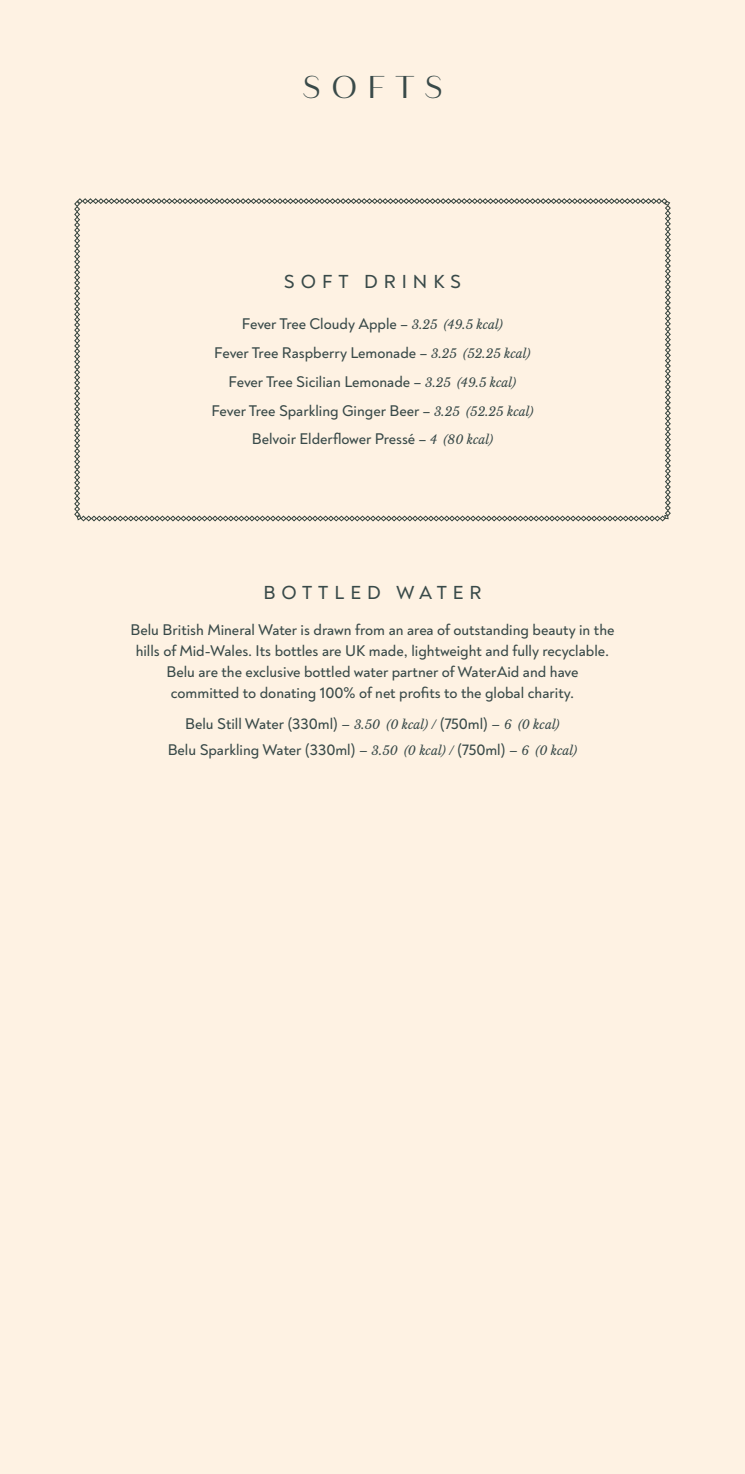
<style>
.page{position:relative;width:745px;height:1474px;background:#fff}
.page>*{position:absolute;margin:0;border:0;box-sizing:border-box;transform-origin:0 0}
.t1{font:31.5px "Modny";letter-spacing:.295em;color:#394a49}
.t2{font:500 19.25px "Noah Grotesque";letter-spacing:.31em;color:#394a49}
.t3{font:500 15.75px/28.7px "Noah Grotesque";color:#394a49;text-align:center}
.s1{font-family:"Libre Baskerville";font-weight:400;font-style:italic;font-size:12.25px}
</style>
<div class="page">
<div style="left:0;top:0;width:744px;height:1473px;background:#fef2e3"></div>
<svg style="left:74px;top:198px;width:596px;height:323px"></svg>
<h1 class="t1" style="left:301px;top:69px;width:143px">SOFTS</h1>
<p class="t2" style="left:284px;top:270px;width:178px">SOFT DRINKS</p>
<p class="t3" style="left:211px;top:310px;width:323px">Fever Tree Cloudy Apple – <span class="s1">3.25 (49.5 kcal)<br></span>Fever Tree Raspberry Lemonade – <span class="s1">3.25 (52.25 kcal)<br></span>Fever Tree Sicilian Lemonade – <span class="s1">3.25 (49.5 kcal)<br></span>Fever Tree Sparkling Ginger Beer – <span class="s1">3.25 (52.25 kcal)<br></span>Belvoir Elderflower Pressé – <span class="s1">4 (80 kcal)</span></p>
<p class="t2" style="left:263px;top:580px;width:219px">BOTTLED WATER</p>
<p class="t3" style="left:130px;top:619px;width:485px;line-height:21px">Belu British Mineral Water is drawn from an area of outstanding beauty in the hills of Mid-Wales. Its bottles are UK made, lightweight and fully recyclable.<br>Belu are the exclusive bottled water partner of WaterAid and have committed to donating 100% of net profits to the global charity.</p>
<p class="t3" style="left:167px;top:710px;width:411px;line-height:26.2px">Belu Still Water (330ml) <span class="s1">– 3.50 (0 kcal) /</span> (750ml) <span class="s1">– 6 (0 kcal)<br></span>Belu Sparkling Water (330ml) <span class="s1">– 3.50 (0 kcal) /</span> (750ml) <span class="s1">– 6 (0 kcal)</span></p>
</div>
